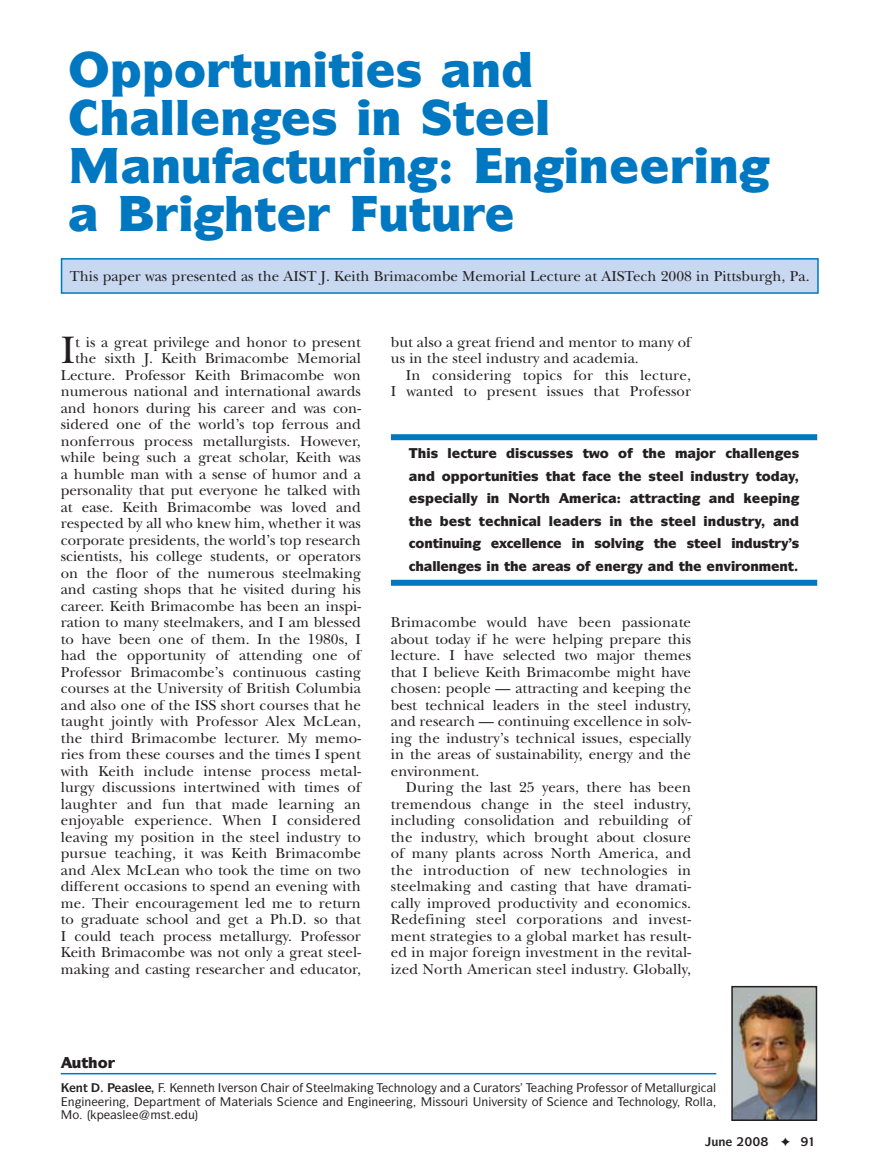
<style>
.page{position:relative;width:878px;height:1175px;background:#fff}
.page>*{position:absolute;margin:0;border:0;box-sizing:border-box;transform-origin:0 0}
.t1{font:900 48px "Itc Symbol";color:#0078c1}
.t2{font:40.05px "New Baskerville";color:#231f20}
.t3{font:15px/16.5px "New Baskerville";color:#231f20;text-align:right}
.t4{font:900 15px "Itc Symbol";color:#231f20}
.t5{font:900 13.5px "Itc Symbol";color:#231f20}
.t6{font:500 12px "Itc Symbol";color:#231f20}
</style>
<div class="page">
<div style="left:391px;top:434px;width:426px;height:6px;background:#0078c1"></div>
<div style="left:391px;top:580px;width:426px;height:6px;background:#0078c1"></div>
<hr style="left:61px;top:1072px;width:655px;height:2px;background:#0078c1">
<img style="left:734px;top:989px;width:80px;height:128px">
<div style="left:731px;top:986px;width:86px;height:134px;border:2px solid #231f20"></div>
<div style="left:62px;top:259px;width:756px;height:34px;background:#c7d8f0"></div>
<div style="left:61px;top:258px;width:757px;height:36px;border:2px solid #0078c1"></div>
<h1 class="t1" style="left:174px;top:39px;width:329px">□ ▼◆■▼ ▲ ■</h1>
<h1 class="t1" style="left:160px;top:87px;width:92px">●● ■</h1>
<h1 class="t1" style="left:311px;top:87px;width:165px">▲ ■ ▼</h1>
<h1 class="t1" style="left:535px;top:87px;width:17px">●</h1>
<h1 class="t1" style="left:285px;top:135px;width:123px">▼◆ ■</h1>
<h1 class="t1" style="left:708px;top:135px;width:32px">■</h1>
<h1 class="t1" style="left:254px;top:183px;width:209px">▼ ◆▼◆</h1>
<p class="t3" style="left:70px;top:268px;width:741px">This paper was presented as the AIST J. Keith Brimacombe Memorial Lecture at AISTech 2008 in Pittsburgh, Pa.</p>
<p class="t3" style="left:61px;top:333px;width:302px">t is a great privilege and honor to present the sixth J. Keith Brimacombe Memorial Lecture. Professor Keith Brimacombe won numerous national and international awards and honors during his career and was con&shy;sidered one of the world’s top ferrous and nonferrous process metallurgists. However, while being such a great scholar, Keith was a humble man with a sense of humor and a personality that put everyone he talked with at ease. Keith Brimacombe was loved and respected by all who knew him, whether it was corporate presidents, the world’s top research scientists, his college students, or operators on the floor of the numerous steelmaking and casting shops that he visited during his career. Keith Brimacombe has been an inspi&shy;ration to many steelmakers, and I am blessed to have been one of them. In the 1980s, I had the opportunity of attending one of Professor Brimacombe’s continuous casting courses at the University of British Columbia and also one of the ISS short courses that he taught jointly with Professor Alex McLean, the third Brimacombe lecturer. My memo&shy;ries from these courses and the times I spent with Keith include intense process metal&shy;lurgy discussions intertwined with times of laughter and fun that made learning an enjoyable experience. When I considered leaving my position in the steel industry to pursue teaching, it was Keith Brimacombe and Alex McLean who took the time on two different occasions to spend an evening with me. Their encouragement led me to return to graduate school and get a Ph.D. so that I could teach process metallurgy. Professor Keith Brimacombe was not only a great steel&shy;making and casting researcher and educator,</p>
<p class="t3" style="left:391px;top:333px;width:301px;text-align:left">but also a great friend and mentor to many of us in the steel industry and academia.</p>
<h2 class="t2" style="left:61px;top:327px;width:16px">I</h2>
<p class="t3" style="left:391px;top:366px;width:301px">In considering topics for this lecture,<br>I wanted to present issues that Professor</p>
<p class="t5" style="left:431px;top:445px;width:53px">▲ ● ▼◆</p>
<p class="t5" style="left:519px;top:445px;width:131px">▲◆▲▲▲ ▼ □ □ ▼</p>
<p class="t5" style="left:749px;top:445px;width:27px">●● ■</p>
<p class="t5" style="left:469px;top:467px;width:84px">□ ▼◆■▼ ▲ ▼</p>
<p class="t5" style="left:618px;top:467px;width:45px">▼ ▲▼</p>
<p class="t5" style="left:679px;top:467px;width:57px">● ■ ◆▲▼</p>
<p class="t5" style="left:491px;top:490px;width:52px">■ □ ▼</p>
<p class="t5" style="left:717px;top:490px;width:10px">■</p>
<p class="t5" style="left:782px;top:490px;width:10px">■</p>
<p class="t5" style="left:457px;top:512px;width:29px">▲▼ ▼</p>
<p class="t5" style="left:509px;top:512px;width:46px">■ ● ●</p>
<p class="t5" style="left:594px;top:512px;width:43px">▲ ■ ▼</p>
<p class="t5" style="left:691px;top:512px;width:57px">● ■ ◆▲▼</p>
<p class="t5" style="left:781px;top:512px;width:10px">■</p>
<p class="t5" style="left:415px;top:535px;width:58px">□■▼ ■◆ ■</p>
<p class="t5" style="left:521px;top:535px;width:27px">●● ■</p>
<p class="t5" style="left:576px;top:535px;width:61px">■ ▲□●❖ ■</p>
<p class="t5" style="left:653px;top:535px;width:122px">▼ ▲▼ ● ■ ◆▲▼</p>
<p class="t5" style="left:432px;top:557px;width:80px">●●■ ▲ ■ ▼</p>
<p class="t5" style="left:604px;top:557px;width:10px">■</p>
<p class="t5" style="left:715px;top:557px;width:45px">■❖ □■</p>
<p class="t3" style="left:391px;top:614px;width:302px;text-align:justify">Brimacombe would have been passionate about today if he were helping prepare this lecture. I have selected two major themes that I believe Keith Brimacombe might have chosen: people — attracting and keeping the best technical leaders in the steel industry, and research — continuing excellence in solv&shy;ing the industry’s technical issues, especially in the areas of sustainability, energy and the environment.</p>
<p class="t3" style="left:391px;top:779px;width:302px;text-align:justify;text-indent:15px">During the last 25 years, there has been tremendous change in the steel industry, including consolidation and rebuilding of the industry, which brought about closure of many plants across North America, and the introduction of new technologies in steelmaking and casting that have dramati&shy;cally improved productivity and economics.<br>Redefining steel corporations and invest&shy;ment strategies to a global market has result&shy;ed in major foreign investment in the revital&shy;ized North American steel industry. Globally,</p>
<p class="t4" style="left:72px;top:1053px;width:37px">◆▼ □</p>
<p class="t6" style="left:183px;top:1080px;width:76px">■■ ▼ ❖ ▲□■</p>
<p class="t6" style="left:292px;top:1080px;width:42px">□ ▼ ●</p>
<p class="t6" style="left:360px;top:1080px;width:8px">■</p>
<p class="t6" style="left:400px;top:1080px;width:25px">■□●□</p>
<p class="t6" style="left:446px;top:1080px;width:75px">■ ◆ ▼□▲</p>
<p class="t6" style="left:559px;top:1080px;width:80px">■ □ ▲▲□ □</p>
<p class="t6" style="left:662px;top:1080px;width:25px">▼ ●●◆</p>
<p class="t6" style="left:713px;top:1080px;width:5px">●</p>
<p class="t6" style="left:112px;top:1094px;width:8px">■</p>
<p class="t6" style="left:168px;top:1094px;width:45px">▼ ■▼ □</p>
<p class="t6" style="left:238px;top:1094px;width:36px">▼ ●▲</p>
<p class="t6" style="left:399px;top:1094px;width:8px">■</p>
<p class="t6" style="left:435px;top:1094px;width:26px">▲▲□◆</p>
<p class="t6" style="left:481px;top:1094px;width:59px">■❖ ▲▼ □</p>
<p class="t6" style="left:641px;top:1094px;width:25px">■□●□</p>
<p class="t6" style="left:693px;top:1094px;width:15px">□●●</p>
</div>
